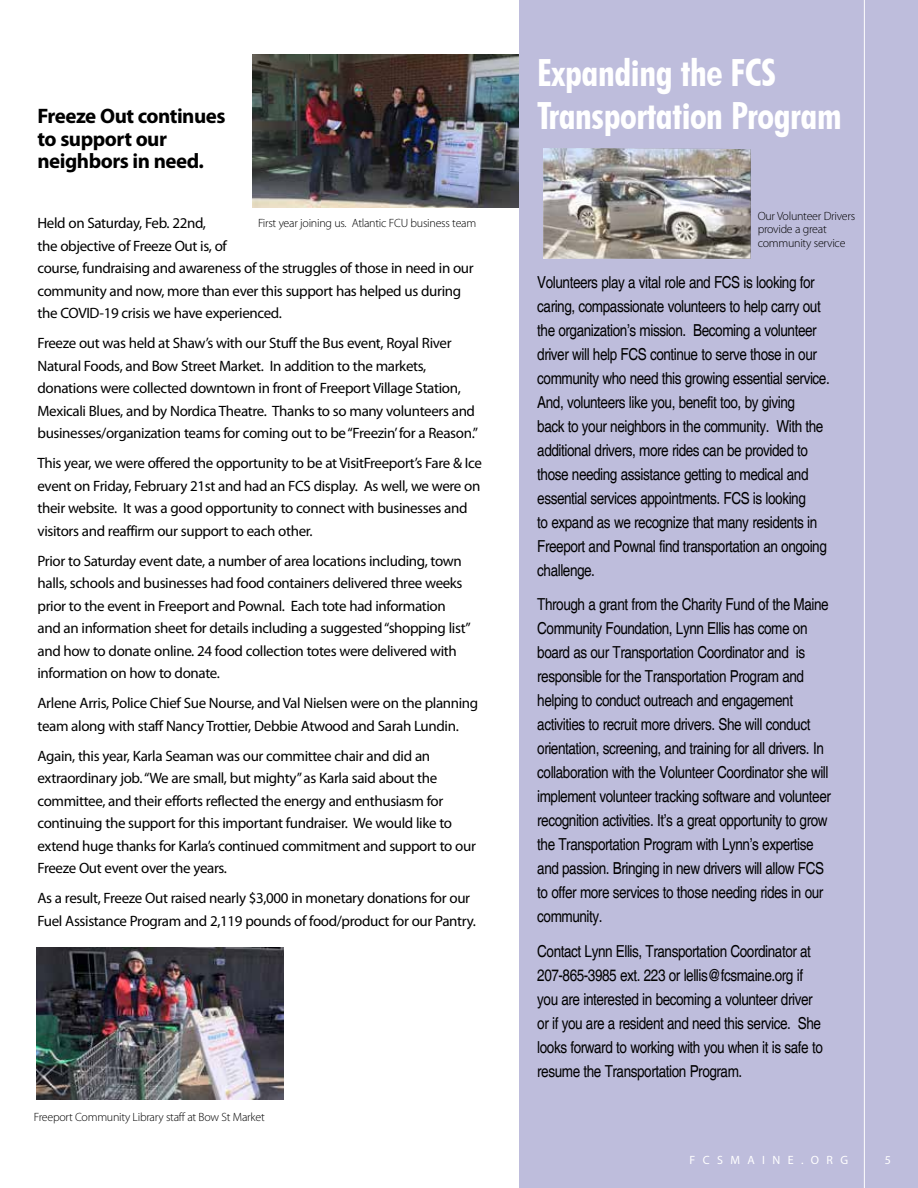
<style>
.page{position:relative;width:918px;height:1188px;background:#fff}
.page>*{position:absolute;margin:0;border:0;box-sizing:border-box;transform-origin:0 0}
.t1{font:700 condensed 37.5px/43.5px "Futura BT";letter-spacing:-.01em;color:#fff}
.t2{font:700 21px/22.5px "Myriad Pro";letter-spacing:-.025em;color:#000}
.t3{font:condensed 16.5px/24px "Helvetica";letter-spacing:-.025em;color:#000}
.t4{font:15px/22.5px "Myriad Pro";letter-spacing:-.025em;color:#000}
.t5{font:300 12px/13.5px "Myriad Pro";letter-spacing:-.02em;color:#000}
.t6{font:12px "Myriad Pro";letter-spacing:.62em;color:#fff}
</style>
<div class="page">
<img style="left:253px;top:54px;width:265px;height:154px">
<img style="left:37px;top:947px;width:246px;height:153px">
<div style="left:520px;top:0;width:398px;height:1188px;background:#bebddc"></div>
<hr style="left:864px;top:0;width:1px;height:1188px;background:#fff">
<img style="left:543px;top:148px;width:208px;height:111px">
<h2 class="t2" style="left:38px;top:105px;width:190px">Freeze Out continues to support our neighbors in need.</h2>
<p class="t4" style="left:38px;top:212px;width:438px">Held on Saturday, Feb. 22nd,<br>the objective of Freeze Out is, of<br>course, fundraising and awareness of the struggles of those in need in our community and now, more than ever this support has helped us during the COVID-19 crisis we have experienced.</p>
<p class="t4" style="left:38px;top:332px;width:442px">Freeze out was held at Shaw’s with our Stuff the Bus event, Royal River Natural Foods, and Bow Street Market. In addition to the markets, donations were collected downtown in front of Freeport Village Station, Mexicali Blues, and by Nordica Theatre. Thanks to so many volunteers and businesses/organization teams for coming out to be “Freezin’ for a Reason.”</p>
<p class="t4" style="left:38px;top:452px;width:446px">This year, we were offered the opportunity to be at VisitFreeport’s Fare &amp; Ice event on Friday, February 21st and had an FCS display. As well, we were on their website. It was a good opportunity to connect with businesses and visitors and reaffirm our support to each other.</p>
<p class="t4" style="left:38px;top:550px;width:435px">Prior to Saturday event date, a number of area locations including, town halls, schools and businesses had food containers delivered three weeks prior to the event in Freeport and Pownal. Each tote had information and an information sheet for details including a suggested “shopping list” and how to donate online. 24 food collection totes were delivered with information on how to donate.</p>
<p class="t4" style="left:38px;top:692px;width:442px">Arlene Arris, Police Chief Sue Nourse, and Val Nielsen were on the planning team along with staff Nancy Trottier, Debbie Atwood and Sarah Lundin.</p>
<p class="t4" style="left:38px;top:745px;width:440px">Again, this year, Karla Seaman was our committee chair and did an extraordinary job. “We are small, but mighty” as Karla said about the committee, and their efforts reflected the energy and enthusiasm for continuing the support for this important fundraiser. We would like to extend huge thanks for Karla’s continued commitment and support to our Freeze Out event over the years.</p>
<p class="t4" style="left:38px;top:887px;width:440px">As a result, Freeze Out raised nearly $3,000 in monetary donations for our<br>Fuel Assistance Program and 2,119 pounds of food/product for our Pantry.</p>
<p class="t5" style="left:258px;top:217px;width:220px">First year joining us. Atlantic FCU business team</p>
<p class="t5" style="left:34px;top:1110px;width:232px">Freeport Community Library staff at Bow St Market</p>
<h1 class="t1" style="left:537px;top:50px;width:306px">Expanding the FCS<br>Transportation Program</h1>
<p class="t5" style="left:758px;top:209px;width:99px">Our Volunteer Drivers provide a great community service</p>
<p class="t3" style="left:537px;top:270px;width:292px">Volunteers play a vital role and FCS is looking for caring, compassionate volunteers to help carry out the organization’s mission. Becoming a volunteer driver will help FCS continue to serve those in our community who need this growing essential service.<br>And, volunteers like you, benefit too, by giving<br>back to your neighbors in the community. With the additional drivers, more rides can be provided to those needing assistance getting to medical and essential services appointments. FCS is looking<br>to expand as we recognize that many residents in Freeport and Pownal find transportation an ongoing challenge.</p>
<p class="t3" style="left:537px;top:593px;width:295px">Through a grant from the Charity Fund of the Maine Community Foundation, Lynn Ellis has come on board as our Transportation Coordinator and is responsible for the Transportation Program and helping to conduct outreach and engagement activities to recruit more drivers. She will conduct orientation, screening, and training for all drivers. In collaboration with the Volunteer Coordinator she will implement volunteer tracking software and volunteer recognition activities. It’s a great opportunity to grow the Transportation Program with Lynn’s expertise and passion. Bringing in new drivers will allow FCS to offer more services to those needing rides in our community.</p>
<p class="t3" style="left:537px;top:939px;width:287px">Contact Lynn Ellis, Transportation Coordinator at 207-865-3985 ext. 223 or lellis@fcsmaine.org if you are interested in becoming a volunteer driver or if you are a resident and need this service. She looks forward to working with you when it is safe to resume the Transportation Program.</p>
<p class="t6" style="left:690px;top:1153px;width:160px">FCSMAINE.ORG</p>
<p class="t6" style="left:885px;top:1153px;width:8px">5</p>
</div>
